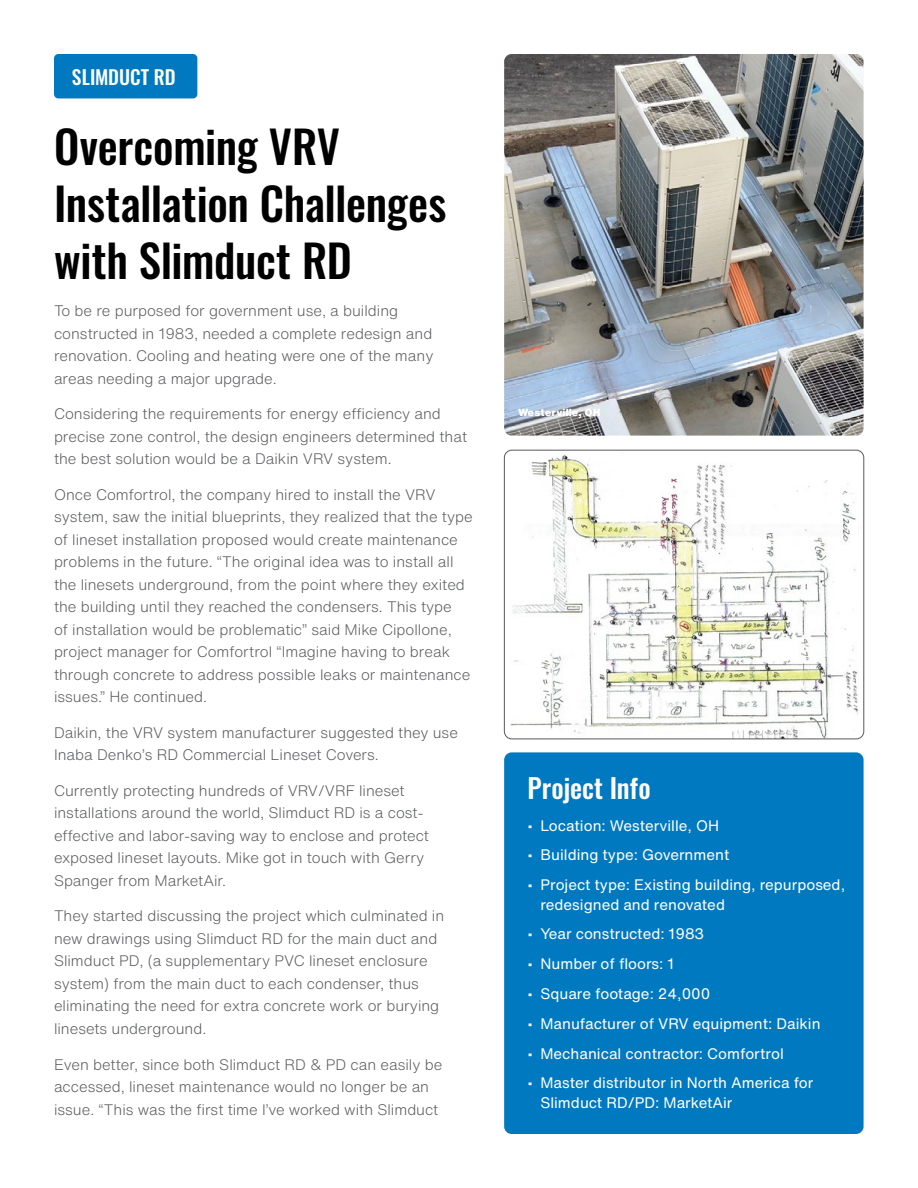
<style>
.page{position:relative;width:918px;height:1188px;background:#fff}
.page>*{position:absolute;margin:0;border:0;box-sizing:border-box;transform-origin:0 0}
.t1{font:500 45px/57px "Oswald";letter-spacing:-.01em;color:#000}
.t2{font:500 27px "Oswald";letter-spacing:.005em;color:#fff}
.t3{font:500 19.5px "Oswald";letter-spacing:-.005em;color:#fff}
.t4{font:300 15px/22.5px "Helvetica Now Text";color:#58595b}
.t5{font:15px/19.5px "Helvetica Now Text";color:#fff}
.t6{font:900 10.05px "Helvetica Now Text";letter-spacing:.01em;color:#fff}
</style>
<div class="page">
<div style="left:54px;top:54px;width:143px;height:44px;background:#0079c0;border-radius:4px"></div>
<div style="left:504px;top:752px;width:360px;height:382px;background:#0079c0;border-radius:8px"></div>
<img style="left:504px;top:54px;width:360px;height:382px">
<img style="left:504px;top:450px;width:360px;height:289px">
<div style="left:504px;top:450px;width:360px;height:289px;border:1px solid #58595b;border-radius:8px"></div>
<h3 class="t3" style="left:72px;top:67px;width:105px">SLIMDUCT RD</h3>
<h1 class="t1" style="left:54px;top:121px;width:394px">Overcoming VRV<br>Installation Challenges with Slimduct RD</h1>
<p class="t4" style="left:54px;top:299px;width:381px">To be re purposed for government use, a building constructed in 1983, needed a complete redesign and renovation. Cooling and heating were one of the many areas needing a major upgrade.</p>
<p class="t4" style="left:54px;top:402px;width:415px">Considering the requirements for energy efficiency and precise zone control, the design engineers determined that the best solution would be a Daikin VRV system.</p>
<p class="t4" style="left:54px;top:483px;width:420px">Once Comfortrol, the company hired to install the VRV system, saw the initial blueprints, they realized that the type of lineset installation proposed would create maintenance problems in the future. “The original idea was to install all the linesets underground, from the point where they exited the building until they reached the condensers. This type<br>of installation would be problematic” said Mike Cipollone, project manager for Comfortrol “Imagine having to break through concrete to address possible leaks or maintenance issues.” He continued.</p>
<p class="t4" style="left:54px;top:721px;width:405px">Daikin, the VRV system manufacturer suggested they use<br>Inaba Denko’s RD Commercial Lineset Covers.</p>
<p class="t4" style="left:54px;top:779px;width:376px">Currently protecting hundreds of VRV/VRF lineset installations around the world, Slimduct RD is a cost&shy;effective and labor-saving way to enclose and protect exposed lineset layouts. Mike got in touch with Gerry Spanger from MarketAir.</p>
<p class="t4" style="left:54px;top:904px;width:392px">They started discussing the project which culminated in new drawings using Slimduct RD for the main duct and Slimduct PD, (a supplementary PVC lineset enclosure system) from the main duct to each condenser, thus eliminating the need for extra concrete work or burying linesets underground.</p>
<p class="t4" style="left:54px;top:1052px;width:390px">Even better, since both Slimduct RD &amp; PD can easily be accessed, lineset maintenance would no longer be an issue. “This was the first time I’ve worked with Slimduct</p>
<p class="t6" style="left:518px;top:405px;width:84px">Westerville, OH</p>
<h2 class="t2" style="left:527px;top:774px;width:125px">Project Info</h2>
<p class="t5" style="left:527px;top:815px;width:193px">• Location: Westerville, OH</p>
<p class="t5" style="left:527px;top:845px;width:204px">• Building type: Government</p>
<p class="t5" style="left:540px;top:875px;width:306px;text-indent:-13px">• Project type: Existing building, repurposed, redesigned and renovated</p>
<p class="t5" style="left:527px;top:924px;width:178px">• Year constructed: 1983</p>
<p class="t5" style="left:527px;top:954px;width:148px">• Number of floors: 1</p>
<p class="t5" style="left:527px;top:984px;width:185px">• Square footage: 24,000</p>
<p class="t5" style="left:527px;top:1013px;width:295px">• Manufacturer of VRV equipment: Daikin</p>
<p class="t5" style="left:527px;top:1043px;width:258px">• Mechanical contractor: Comfortrol</p>
<p class="t5" style="left:540px;top:1073px;width:274px;text-indent:-13px">• Master distributor in North America for<br>Slimduct RD/PD: MarketAir</p>
</div>
